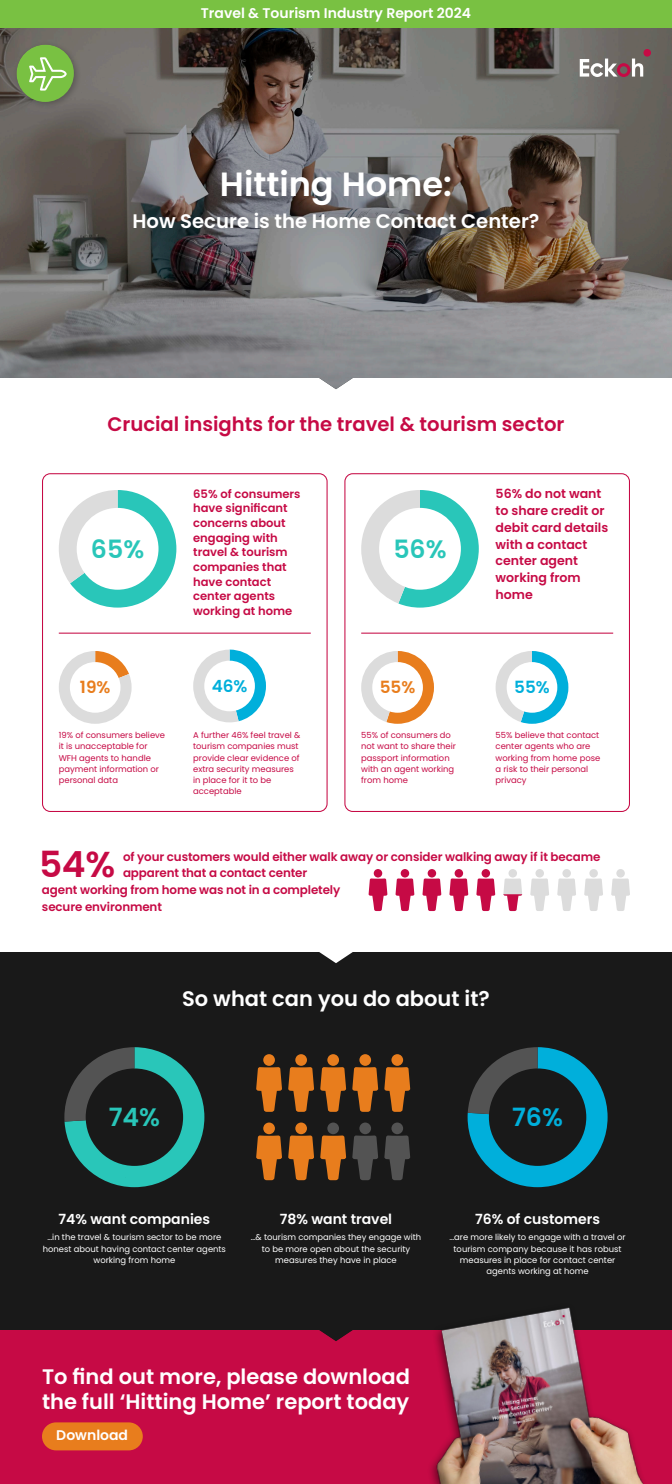
<style>
.page{position:relative;width:672px;height:1484px;background:#fff}
.page>*{position:absolute;margin:0;border:0;box-sizing:border-box;transform-origin:0 0}
.t1{font:600 35.98px "Poppins";color:#c60a45}
.t2{font:600 33.6px "Poppins";color:#fff}
.t3{font:600 25.2px "Poppins";color:#29c6b9}
.t4{font:600 25.2px "Poppins";color:#00afdb}
.t5{font:600 21px/25.2px "Poppins";color:#fff}
.t6{font:600 19.6px "Poppins";color:#c60a45}
.t7{font:600 19.6px "Poppins";color:#fff}
.t8{font:600 16.8px "Poppins";color:#e87d1d}
.t9{font:600 16.8px "Poppins";color:#00afdb}
.t10{font:600 14px "Poppins";color:#fff}
.t11{font:600 12.6px/16.8px "Poppins";color:#c60a45}
.t12{font:600 11.9px "Poppins";letter-spacing:-.01em;color:#c60a45}
.t13{font:600 11.55px/14.7px "Poppins";color:#c60a45}
.t14{font:8.4px/11.2px "Poppins";color:#c60a45}
.t15{font:8.4px/11.2px "Poppins";color:#fff;text-align:center}
</style>
<div class="page">
<img style="left:0;top:28px;width:672px;height:361px">
<svg style="left:580px;top:59px;width:63px;height:18px"></svg>
<div style="left:643px;top:49px;width:8px;height:8px;background:#c60a45;border-radius:50%"></div>
<div style="left:0;top:0;width:672px;height:28px;background:#79c142"></div>
<div style="left:42px;top:473px;width:286px;height:339px;border:1px solid #c60a45;border-radius:8px"></div>
<div style="left:344px;top:473px;width:286px;height:339px;border:1px solid #c60a45;border-radius:8px"></div>
<div style="left:0;top:952px;width:672px;height:378px;background:#191919"></div>
<div style="left:0;top:1330px;width:672px;height:154px;background:#c60a45"></div>
<svg style="left:64px;top:1047px;width:140px;height:140px"></svg>
<svg style="left:319px;top:1330px;width:34px;height:11px"></svg>
<svg style="left:319px;top:952px;width:34px;height:11px"></svg>
<div style="left:42px;top:1422px;width:101px;height:28px;background:#e87d1d;border-radius:14px"></div>
<svg style="left:256px;top:1123px;width:26px;height:57px"></svg>
<svg style="left:256px;top:1054px;width:26px;height:58px"></svg>
<svg style="left:288px;top:1054px;width:26px;height:58px"></svg>
<svg style="left:320px;top:1054px;width:26px;height:58px"></svg>
<svg style="left:288px;top:1123px;width:26px;height:57px"></svg>
<svg style="left:352px;top:1054px;width:26px;height:58px"></svg>
<svg style="left:352px;top:1123px;width:26px;height:57px"></svg>
<div style="left:327px;top:1123px;width:12px;height:11px;background:#535353;border-radius:50%"></div>
<svg style="left:320px;top:1135px;width:26px;height:45px"></svg>
<svg style="left:384px;top:1054px;width:26px;height:58px"></svg>
<svg style="left:384px;top:1123px;width:26px;height:57px"></svg>
<hr style="left:59px;top:633px;width:252px;height:1px;background:#c60a45">
<hr style="left:361px;top:633px;width:252px;height:1px;background:#c60a45">
<svg style="left:59px;top:651px;width:73px;height:73px"></svg>
<svg style="left:468px;top:1047px;width:140px;height:140px"></svg>
<svg style="left:369px;top:869px;width:18px;height:42px"></svg>
<svg style="left:422px;top:869px;width:19px;height:42px"></svg>
<svg style="left:476px;top:869px;width:19px;height:42px"></svg>
<svg style="left:530px;top:869px;width:19px;height:42px"></svg>
<svg style="left:584px;top:869px;width:19px;height:42px"></svg>
<svg style="left:396px;top:869px;width:18px;height:42px"></svg>
<svg style="left:449px;top:869px;width:19px;height:42px"></svg>
<svg style="left:557px;top:869px;width:19px;height:42px"></svg>
<svg style="left:611px;top:869px;width:19px;height:42px"></svg>
<svg style="left:503px;top:869px;width:19px;height:42px"></svg>
<svg style="left:193px;top:650px;width:73px;height:72px"></svg>
<svg style="left:59px;top:490px;width:117px;height:118px"></svg>
<svg style="left:361px;top:490px;width:118px;height:118px"></svg>
<svg style="left:361px;top:651px;width:73px;height:73px"></svg>
<svg style="left:496px;top:651px;width:72px;height:73px"></svg>
<div style="left:12px;top:40px;width:70px;height:70px;background:#000;opacity:.25"></div>
<svg style="left:16px;top:45px;width:58px;height:57px;background:#80b158"></svg>
<img style="left:430px;top:1307px;width:214px;height:177px">
<p class="t10" style="left:201px;top:5px;width:272px">Travel &amp; Tourism Industry Report 2024</p>
<p class="t2" style="left:220px;top:165px;width:234px">Hitting Home:</p>
<p class="t7" style="left:133px;top:210px;width:408px">How Secure is the Home Contact Center?</p>
<p class="t6" style="left:107px;top:413px;width:459px">Crucial insights for the travel &amp; tourism sector</p>
<p class="t13" style="left:193px;top:486px;width:109px">65% of consumers have significant concerns about engaging with travel &amp; tourism companies that have contact center agents working at home</p>
<p class="t11" style="left:496px;top:486px;width:114px">56% do not want to share credit or debit card details with a contact center agent working from home</p>
<p class="t3" style="left:91px;top:534px;width:55px">65%</p>
<p class="t3" style="left:393px;top:534px;width:55px">56%</p>
<p class="t8" style="left:80px;top:678px;width:32px">19%</p>
<p class="t9" style="left:212px;top:676px;width:37px">46%</p>
<p class="t8" style="left:380px;top:678px;width:37px">55%</p>
<p class="t9" style="left:514px;top:678px;width:37px">55%</p>
<p class="t14" style="left:193px;top:730px;width:109px">A further 46% feel travel &amp; tourism companies must provide clear evidence of extra security measures in place for it to be acceptable</p>
<p class="t14" style="left:496px;top:730px;width:106px">55% believe that contact center agents who are working from home pose a risk to their personal privacy</p>
<p class="t14" style="left:59px;top:730px;width:108px">19% of consumers believe it is unacceptable for<br>WFH agents to handle payment information or personal data</p>
<p class="t14" style="left:361px;top:730px;width:96px">55% of consumers do not want to share their passport information with an agent working from home</p>
<p class="t1" style="left:39px;top:844px;width:78px">54%</p>
<p class="t12" style="left:123px;top:850px;width:479px">of your customers would either walk away or consider walking away if it became</p>
<p class="t12" style="left:123px;top:866px;width:186px">apparent that a contact center</p>
<p class="t12" style="left:42px;top:883px;width:300px">agent working from home was not in a completely</p>
<p class="t12" style="left:42px;top:900px;width:122px">secure environment</p>
<p class="t5" style="left:182px;top:986px;width:309px">So what can you do about it?</p>
<p class="t3" style="left:109px;top:1103px;width:53px">74%</p>
<p class="t4" style="left:512px;top:1103px;width:52px">76%</p>
<p class="t10" style="left:59px;top:1211px;width:153px">74% want companies</p>
<p class="t15" style="left:43px;top:1232px;width:185px">…in the travel &amp; tourism sector to be more honest about having contact center agents working from home</p>
<p class="t10" style="left:280px;top:1211px;width:114px">78% want travel</p>
<p class="t15" style="left:251px;top:1232px;width:172px">…&amp; tourism companies they engage with to be more open about the security measures they have in place</p>
<p class="t10" style="left:475px;top:1211px;width:126px">76% of customers</p>
<p class="t15" style="left:449px;top:1232px;width:178px">…are more likely to engage with a travel or tourism company because it has robust measures in place for contact center agents working at home</p>
<p class="t5" style="left:42px;top:1364px;width:369px">To find out more, please download the full ‘Hitting Home’ report today</p>
<p class="t10" style="left:56px;top:1427px;width:73px">Download</p>
</div>
